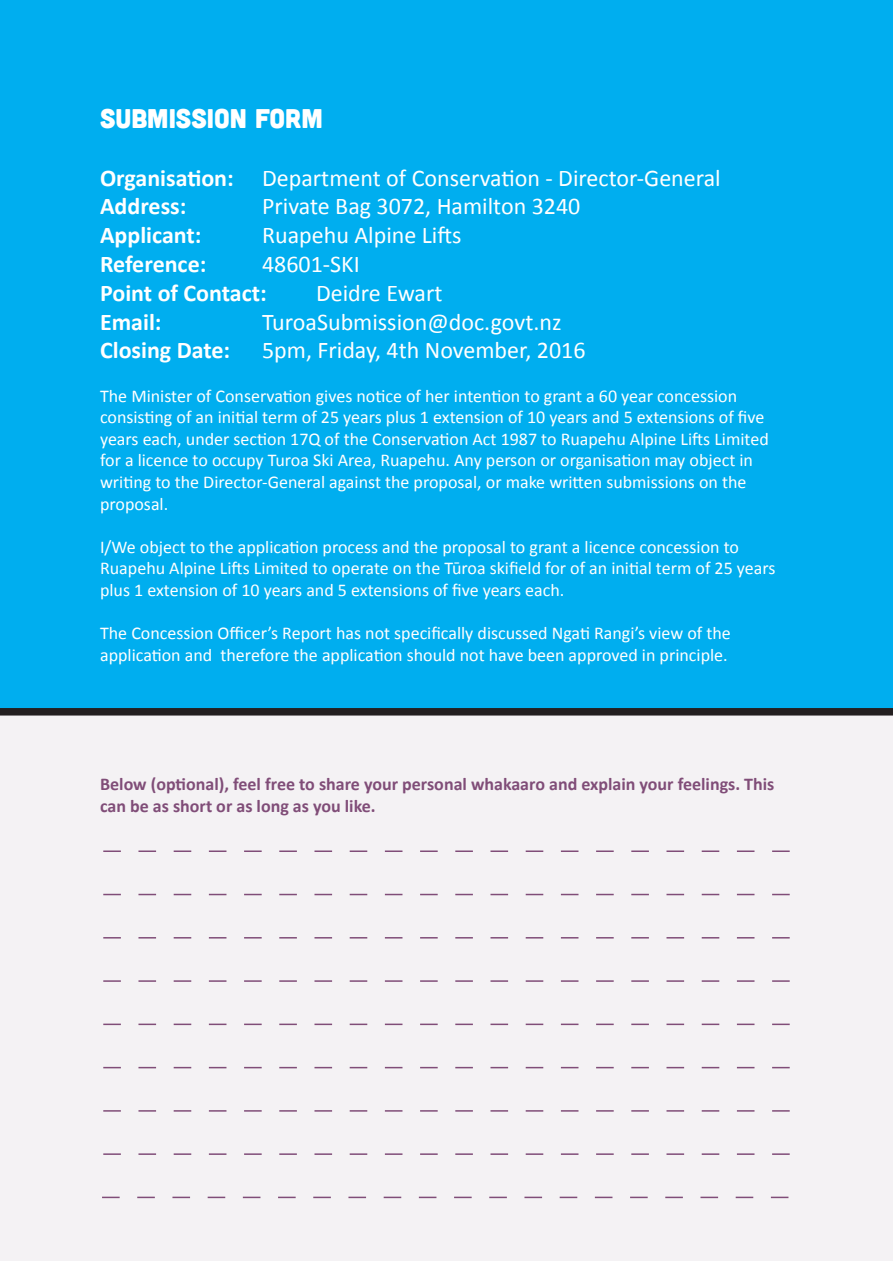
<style>
.page{position:relative;width:893px;height:1263px;background:#fff}
.page>*{position:absolute;margin:0;border:0;box-sizing:border-box;transform-origin:0 0}
.t1{font:27px "Cubano";color:#fff}
.t2{font:24px "Calibri";color:#fff}
.t3{font:700 24px "Calibri";color:#fff}
.t4{font:18px/21.6px "Calibri";color:#fff}
.t5{font:700 18px/21.6px "Calibri";color:#804d78}
.s1{font-weight:700}
</style>
<div class="page">
<div style="left:0;top:715px;width:893px;height:546px;background:#f4f2f4"></div>
<div style="left:0;top:0;width:893px;height:708px;background:#00aeef"></div>
<svg style="left:103px;top:850px;width:687px;height:2px"></svg>
<svg style="left:103px;top:894px;width:687px;height:1px"></svg>
<svg style="left:103px;top:937px;width:687px;height:1px"></svg>
<svg style="left:103px;top:980px;width:687px;height:2px"></svg>
<svg style="left:103px;top:1023px;width:687px;height:2px"></svg>
<svg style="left:103px;top:1067px;width:687px;height:1px"></svg>
<svg style="left:103px;top:1110px;width:687px;height:2px"></svg>
<svg style="left:102px;top:1197px;width:686px;height:1px"></svg>
<svg style="left:103px;top:1153px;width:687px;height:2px"></svg>
<hr style="left:892px;top:900px;width:1px;height:363px;background:#5cc3b4">
<div style="left:0;top:708px;width:893px;height:7px;background:#231f20"></div>
<p class="t1" style="left:100px;top:101px;width:224px">SUBMISSION FORM</p>
<p class="t2" style="left:100px;top:163px;width:622px"><span class="s1">Organisation:</span> Department of Conservation - Director-General</p>
<p class="t3" style="left:100px;top:191px;width:88px">Address:</p>
<p class="t2" style="left:262px;top:191px;width:320px">Private Bag 3072, Hamilton 3240</p>
<p class="t3" style="left:100px;top:220px;width:103px">Applicant:</p>
<p class="t2" style="left:262px;top:220px;width:201px">Ruapehu Alpine Lifts</p>
<p class="t3" style="left:100px;top:249px;width:108px">Reference:</p>
<p class="t2" style="left:262px;top:249px;width:99px">48601-SKI</p>
<p class="t3" style="left:100px;top:278px;width:168px">Point of Contact:</p>
<p class="t2" style="left:316px;top:278px;width:128px">Deidre Ewart</p>
<p class="t3" style="left:100px;top:307px;width:63px">Email:</p>
<p class="t2" style="left:262px;top:307px;width:301px">TuroaSubmission@doc.govt.nz</p>
<p class="t3" style="left:100px;top:335px;width:132px">Closing Date:</p>
<p class="t2" style="left:262px;top:335px;width:325px">5pm, Friday, 4th November, 2016</p>
<p class="t4" style="left:100px;top:384px;width:639px">The Minister of Conservation gives notice of her intention to grant a 60 year concession</p>
<p class="t4" style="left:100px;top:405px;width:670px">consisting of an initial term of 25 years plus 1 extension of 10 years and 5 extensions of five years each, under section 17Q of the Conservation Act 1987 to Ruapehu Alpine Lifts Limited for a licence to occupy Turoa Ski Area, Ruapehu. Any person or organisation may object in writing to the Director-General against the proposal, or make written submissions on the proposal.</p>
<p class="t4" style="left:100px;top:535px;width:640px">I/We object to the application process and the proposal to grant a licence concession to</p>
<p class="t4" style="left:100px;top:557px;width:677px">Ruapehu Alpine Lifts Limited to operate on the Tūroa skifield for of an initial term of 25 years plus 1 extension of 10 years and 5 extensions of five years each.</p>
<p class="t4" style="left:100px;top:621px;width:632px">The Concession Officer’s Report has not specifically discussed Ngati Rangi’s view of the</p>
<p class="t4" style="left:100px;top:643px;width:629px">application and therefore the application should not have been approved in principle.</p>
<p class="t5" style="left:100px;top:773px;width:676px">Below (optional), feel free to share your personal whakaaro and explain your feelings. This can be as short or as long as you like.</p>
</div>
